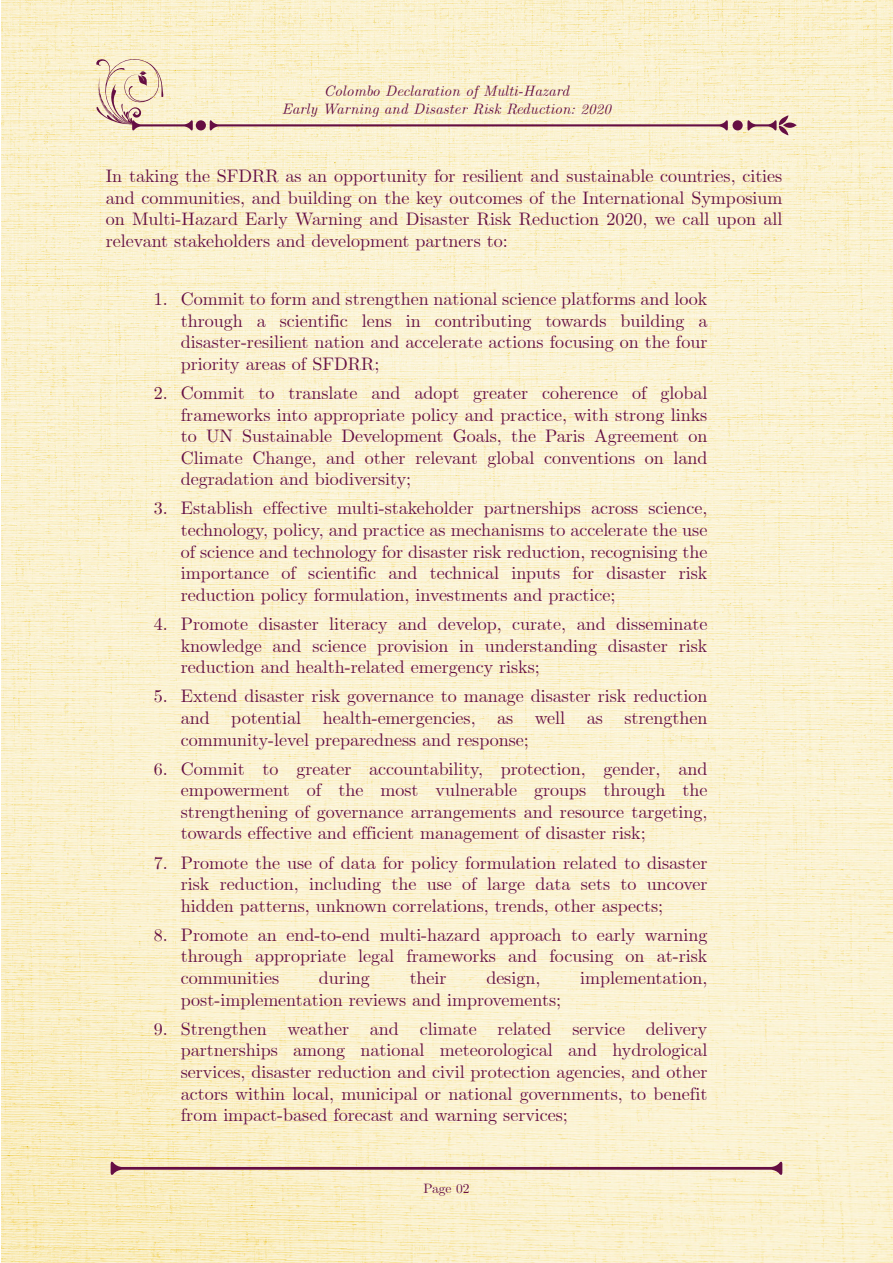
<style>
.page{position:relative;width:893px;height:1263px;background:#fff}
.page>*{position:absolute;margin:0;border:0;box-sizing:border-box;transform-origin:0 0}
.t1{font:18px/21.6px "CMU Serif";color:#650f43;text-align:justify}
.t2{font:italic 15px/18px "CMU Classical Serif";color:#650e43;text-align:center}
.t3{font:13.5px "CMU Serif";color:#650e43}
</style>
<div class="page">
<img style="left:1px;top:1px;width:892px;height:1262px">
<div style="left:733px;top:120px;width:10px;height:10px;background:#650e43;border-radius:50%"></div>
<div style="left:196px;top:120px;width:10px;height:10px;background:#650e43;border-radius:50%"></div>
<svg style="left:95px;top:58px;width:98px;height:73px;background:#ead8bd"></svg>
<svg style="left:210px;top:120px;width:518px;height:11px;background:#dbc3b2"></svg>
<svg style="left:747px;top:115px;width:41px;height:20px"></svg>
<svg style="left:783px;top:123px;width:14px;height:5px"></svg>
<svg style="left:111px;top:1161px;width:671px;height:15px;background:#ddc4b0"></svg>
<p class="t2" style="left:282px;top:83px;width:331px">Colombo Declaration of Multi-Hazard<br>Early Warning and Disaster Risk Reduction: 2020</p>
<p class="t1" style="left:106px;top:166px;width:678px">In taking the SFDRR as an opportunity for resilient and sustainable countries, cities and communities, and building on the key outcomes of the International Symposium on Multi-Hazard Early Warning and Disaster Risk Reduction 2020, we call upon all relevant stakeholders and development partners to:</p>
<p class="t1" style="left:181px;top:289px;width:528px;text-indent:-27px">1. Commit to form and strengthen national science platforms and look through a scientific lens in contributing towards building a disaster-resilient nation and accelerate actions focusing on the four priority areas of SFDRR;</p>
<p class="t1" style="left:181px;top:383px;width:528px;text-indent:-27px">2. Commit to translate and adopt greater coherence of global frameworks into appropriate policy and practice, with strong links to UN Sustainable Development Goals, the Paris Agreement on Climate Change, and other relevant global conventions on land degradation and biodiversity;</p>
<p class="t1" style="left:181px;top:498px;width:528px;text-indent:-27px">3. Establish effective multi-stakeholder partnerships across science, technology, policy, and practice as mechanisms to accelerate the use of science and technology for disaster risk reduction, recognising the importance of scientific and technical inputs for disaster risk reduction policy formulation, investments and practice;</p>
<p class="t1" style="left:181px;top:614px;width:528px;text-indent:-27px">4. Promote disaster literacy and develop, curate, and disseminate knowledge and science provision in understanding disaster risk reduction and health-related emergency risks;</p>
<p class="t1" style="left:181px;top:686px;width:528px;text-indent:-27px">5. Extend disaster risk governance to manage disaster risk reduction and potential health-emergencies, as well as strengthen community-level preparedness and response;</p>
<p class="t1" style="left:181px;top:758px;width:528px;text-indent:-27px">6. Commit to greater accountability, protection, gender, and empowerment of the most vulnerable groups through the strengthening of governance arrangements and resource targeting, towards effective and efficient management of disaster risk;</p>
<p class="t1" style="left:181px;top:852px;width:528px;text-indent:-27px">7. Promote the use of data for policy formulation related to disaster risk reduction, including the use of large data sets to uncover hidden patterns, unknown correlations, trends, other aspects;</p>
<p class="t1" style="left:181px;top:925px;width:528px;text-indent:-27px">8. Promote an end-to-end multi-hazard approach to early warning through appropriate legal frameworks and focusing on at-risk communities</p>
<p class="t1" style="left:319px;top:968px;width:52px">during</p>
<p class="t1" style="left:410px;top:968px;width:38px">their</p>
<p class="t1" style="left:486px;top:968px;width:56px">design,</p>
<p class="t1" style="left:580px;top:968px;width:129px">implementation,</p>
<p class="t1" style="left:181px;top:989px;width:382px">post-implementation reviews and improvements;</p>
<p class="t1" style="left:181px;top:1019px;width:528px;text-indent:-27px">9. Strengthen weather and climate related service delivery partnerships among national meteorological and hydrological services, disaster reduction and civil protection agencies, and other actors within local, municipal or national governments, to benefit from impact-based forecast and warning services;</p>
<p class="t3" style="left:423px;top:1180px;width:48px">Page 02</p>
</div>
